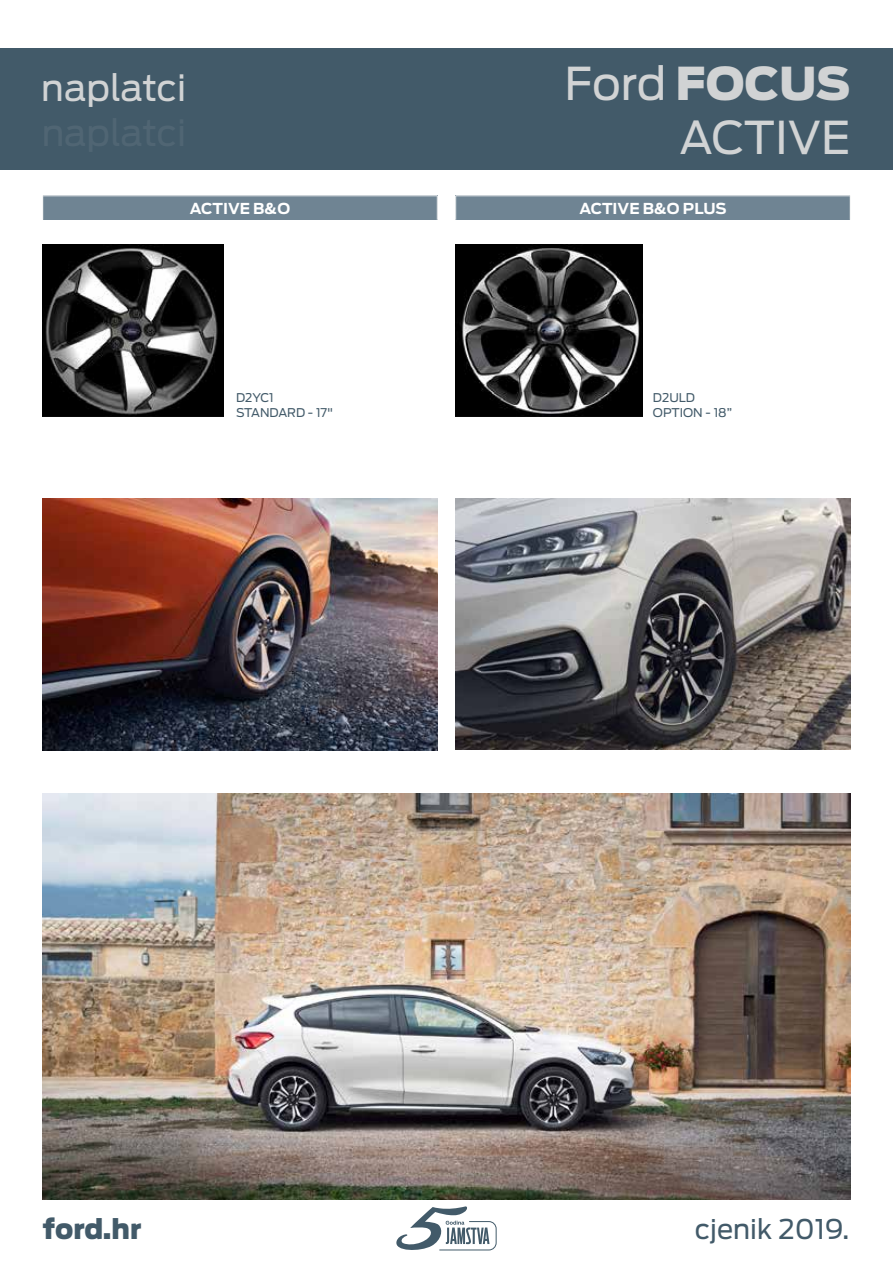
<style>
.page{position:relative;width:893px;height:1263px;background:#fff}
.page>*{position:absolute;margin:0;border:0;box-sizing:border-box;transform-origin:0 0}
.t1{font:45px/54px "Ford Antenna";color:#d1d3d4;text-align:right}
.t2{font:36px "Ford Antenna";color:#d1d3d4}
.t3{font:27px "Ford Antenna";color:#425a69}
.t4{font:900 27px "Ford Antenna";letter-spacing:-.005em;color:#425a69}
.t5{font:700 15px "Ford Antenna";color:#fff}
.t6{font:12px/14.4px "Ford Antenna";color:#425a69}
.s1{font-weight:900}
</style>
<div class="page">
<div style="left:0;top:48px;width:893px;height:122px;background:#425a69"></div>
<svg style="left:396px;top:1206px;width:101px;height:45px"></svg>
<div style="left:43px;top:196px;width:394px;height:24px;background:#6f8493"></div>
<hr style="left:43px;top:196px;width:394px;height:1px;background:#f3f4f4">
<svg style="left:437px;top:196px;width:1px;height:24px"></svg>
<div style="left:456px;top:196px;width:394px;height:24px;background:#6f8493"></div>
<hr style="left:455px;top:196px;width:395px;height:1px;background:#f3f4f4">
<svg style="left:455px;top:196px;width:1px;height:24px"></svg>
<img style="left:43px;top:245px;width:181px;height:172px">
<img style="left:456px;top:245px;width:186px;height:172px">
<img style="left:43px;top:498px;width:394px;height:252px">
<img style="left:455px;top:498px;width:395px;height:252px">
<img style="left:43px;top:793px;width:807px;height:406px">
<h2 class="t2" style="left:41px;top:57px;width:146px">naplatci</h2>
<h1 class="t1" style="left:564px;top:51px;width:287px">Ford <span class="s1">FOCUS<br></span>ACTIVE</h1>
<p class="t5" style="left:190px;top:195px;width:102px">ACTIVE B&amp;O</p>
<p class="t5" style="left:579px;top:195px;width:149px">ACTIVE B&amp;O PLUS</p>
<p class="t6" style="left:236px;top:389px;width:99px">D2YC1<br>STANDARD - 17"</p>
<p class="t6" style="left:653px;top:389px;width:81px">D2ULD<br>OPTION - 18”</p>
<h3 class="t4" style="left:43px;top:1204px;width:101px">ford.hr</h3>
<h3 class="t3" style="left:695px;top:1206px;width:156px">cjenik 2019.</h3>
</div>
